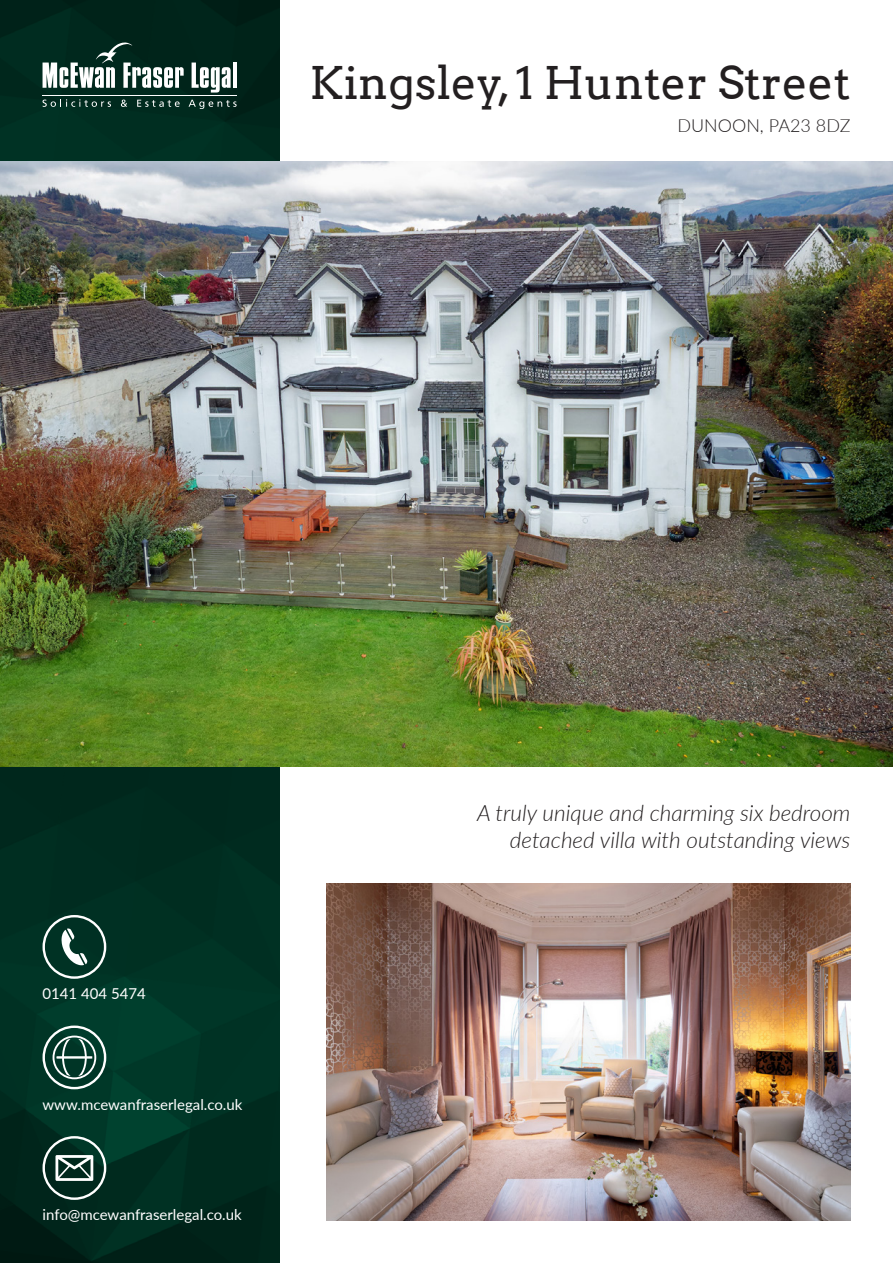
<style>
.page{position:relative;width:893px;height:1263px;background:#fff}
.page>*{position:absolute;margin:0;border:0;box-sizing:border-box;transform-origin:0 0}
.t1{font:45px "Arvo";color:#231f20}
.t2{font:italic 300 22.5px/27px "Lato";color:#231f20;text-align:right}
.t3{font:300 18px "Lato";color:#231f20}
.t4{font:15px "Lato";color:#fff}
</style>
<div class="page">
<img style="left:0;top:0;width:279px;height:1263px">
<img style="left:0;top:162px;width:893px;height:605px">
<svg style="left:43px;top:43px;width:141px;height:45px"></svg>
<svg style="left:192px;top:63px;width:39px;height:30px"></svg>
<hr style="left:233px;top:63px;width:4px;height:25px;background:#fff">
<hr style="left:43px;top:95px;width:194px;height:1px;background:#fff">
<svg style="left:43px;top:99px;width:68px;height:8px"></svg>
<svg style="left:121px;top:100px;width:6px;height:7px"></svg>
<svg style="left:137px;top:100px;width:43px;height:7px"></svg>
<svg style="left:189px;top:100px;width:48px;height:9px"></svg>
<img style="left:326px;top:883px;width:524px;height:337px">
<svg style="left:43px;top:915px;width:63px;height:64px;background:#335a4f"></svg>
<svg style="left:43px;top:1025px;width:63px;height:64px;background:#3a6559"></svg>
<svg style="left:43px;top:1136px;width:63px;height:64px;background:#3a5b52"></svg>
<h1 class="t1" style="left:309px;top:55px;width:543px">Kingsley, 1 Hunter Street</h1>
<p class="t3" style="left:677px;top:113px;width:174px">DUNOON, PA23 8DZ</p>
<p class="t4" style="left:43px;top:983px;width:105px">0141 404 5474</p>
<p class="t4" style="left:43px;top:1094px;width:201px">www.mcewanfraserlegal.co.uk</p>
<p class="t4" style="left:43px;top:1204px;width:201px">info@mcewanfraserlegal.co.uk</p>
<h2 class="t2" style="left:477px;top:798px;width:375px">A truly unique and charming six bedroom detached villa with outstanding views</h2>
</div>
